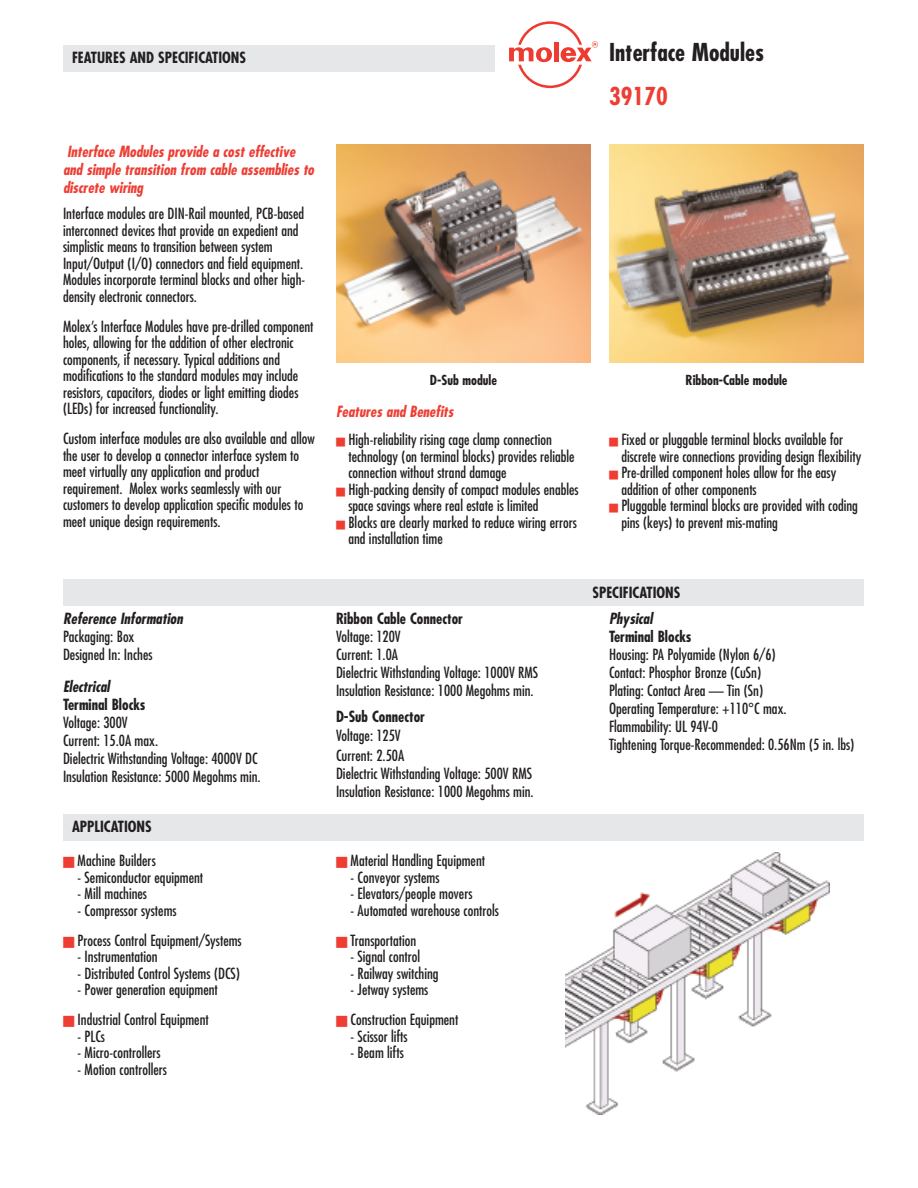
<style>
.page{position:relative;width:918px;height:1188px;background:#fff}
.page>*{position:absolute;margin:0;border:0;box-sizing:border-box;transform-origin:0 0}
.t1{font:700 condensed 24px "Futura";color:#231f20}
.t2{font:700 condensed 24px "Futura";color:#ee3e34}
.t3{font:condensed 15px/16.5px "Futura";color:#231f20}
.t4{font:700 condensed 15px "Futura";color:#231f20}
.t5{font:italic 700 condensed 15px/18px "Futura";color:#ee3e34}
.t6{font:italic 700 condensed 15px "Futura";color:#231f20}
.t7{font:700 condensed 13.5px "Futura";color:#231f20}
.s1{color:#ee3e34}
</style>
<div class="page">
<img style="left:566px;top:853px;width:264px;height:261px">
<div style="left:63px;top:45px;width:432px;height:27px;background:#e6e7e9"></div>
<div style="left:63px;top:579px;width:801px;height:27px;background:#e6e7e9"></div>
<div style="left:63px;top:814px;width:801px;height:27px;background:#e6e7e9"></div>
<svg style="left:509px;top:21px;width:89px;height:67px"></svg>
<img style="left:336px;top:144px;width:255px;height:218px">
<img style="left:609px;top:144px;width:255px;height:218px">
<p class="t4" style="left:72px;top:51px;width:176px">FEATURES AND SPECIFICATIONS</p>
<p class="t5" style="left:63px;top:144px;width:253px">Interface Modules provide a cost effective and simple transition from cable assemblies to discrete wiring</p>
<p class="t3" style="left:63px;top:207px;width:244px">Interface modules are DIN-Rail mounted, PCB-based interconnect devices that provide an expedient and simplistic means to transition between system Input/Output (I/O) connectors and field equipment.<br>Modules incorporate terminal blocks and other high&shy;density electronic connectors.</p>
<p class="t3" style="left:63px;top:319px;width:252px">Molex’s Interface Modules have pre-drilled component holes, allowing for the addition of other electronic components, if necessary. Typical additions and modifications to the standard modules may include resistors, capacitors, diodes or light emitting diodes (LEDs) for increased functionality.</p>
<p class="t3" style="left:63px;top:432px;width:253px">Custom interface modules are also available and allow the user to develop a connector interface system to meet virtually any application and product requirement. Molex works seamlessly with our customers to develop application specific modules to meet unique design requirements.</p>
<p class="t6" style="left:63px;top:612px;width:121px">Reference Information</p>
<p class="t3" style="left:63px;top:628px;width:91px;line-height:18px">Packaging: Box<br>Designed In: Inches</p>
<p class="t6" style="left:63px;top:679px;width:48px">Electrical</p>
<p class="t4" style="left:63px;top:697px;width:84px">Terminal Blocks</p>
<p class="t3" style="left:63px;top:714px;width:199px;line-height:18px">Voltage: 300V<br>Current: 15.0A max.<br>Dielectric Withstanding Voltage: 4000V DC<br>Insulation Resistance: 5000 Megohms min.</p>
<p class="t4" style="left:72px;top:820px;width:81px">APPLICATIONS</p>
<p class="t3" style="left:63px;top:854px;width:94px"><span class="s1">■</span> Machine Builders</p>
<p class="t3" style="left:78px;top:870px;width:127px">- Semiconductor equipment</p>
<p class="t3" style="left:78px;top:887px;width:71px">- Mill machines</p>
<p class="t3" style="left:78px;top:903px;width:101px">- Compressor systems</p>
<p class="t3" style="left:63px;top:933px;width:180px"><span class="s1">■</span> Process Control Equipment/Systems</p>
<p class="t3" style="left:78px;top:950px;width:82px">- Instrumentation</p>
<p class="t3" style="left:78px;top:966px;width:164px">- Distributed Control Systems (DCS)</p>
<p class="t3" style="left:78px;top:983px;width:142px">- Power generation equipment</p>
<p class="t3" style="left:63px;top:1013px;width:147px"><span class="s1">■</span> Industrial Control Equipment</p>
<p class="t3" style="left:78px;top:1029px;width:29px">- PLCs</p>
<p class="t3" style="left:78px;top:1046px;width:85px">- Micro-controllers</p>
<p class="t3" style="left:78px;top:1062px;width:91px">- Motion controllers</p>
<h1 class="t1" style="left:609px;top:42px;width:157px">Interface Modules</h1>
<h1 class="t2" style="left:609px;top:85px;width:60px">39170</h1>
<p class="t7" style="left:430px;top:374px;width:69px">D-Sub module</p>
<p class="t7" style="left:686px;top:374px;width:103px">Ribbon-Cable module</p>
<p class="t5" style="left:336px;top:404px;width:119px">Features and Benefits</p>
<p class="t3" style="left:348px;top:432px;width:228px;text-indent:-12px"><span class="s1">■</span> High-reliability rising cage clamp connection technology (on terminal blocks) provides reliable connection without strand damage</p>
<p class="t3" style="left:348px;top:482px;width:232px;text-indent:-12px"><span class="s1">■</span> High-packing density of compact modules enables space savings where real estate is limited</p>
<p class="t3" style="left:348px;top:515px;width:230px;text-indent:-12px"><span class="s1">■</span> Blocks are clearly marked to reduce wiring errors and installation time</p>
<p class="t3" style="left:621px;top:432px;width:241px;text-indent:-12px"><span class="s1">■</span> Fixed or pluggable terminal blocks available for discrete wire connections providing design flexibility</p>
<p class="t3" style="left:621px;top:465px;width:216px;text-indent:-12px"><span class="s1">■</span> Pre-drilled component holes allow for the easy addition of other components</p>
<p class="t3" style="left:621px;top:498px;width:238px;text-indent:-12px"><span class="s1">■</span> Pluggable terminal blocks are provided with coding pins (keys) to prevent mis-mating</p>
<p class="t4" style="left:336px;top:612px;width:129px">Ribbon Cable Connector</p>
<p class="t3" style="left:336px;top:628px;width:204px;line-height:18px">Voltage: 120V<br>Current: 1.0A<br>Dielectric Withstanding Voltage: 1000V RMS<br>Insulation Resistance: 1000 Megohms min.</p>
<p class="t4" style="left:336px;top:709px;width:91px">D-Sub Connector</p>
<p class="t3" style="left:336px;top:727px;width:70px;line-height:19.5px">Voltage: 125V<br>Current: 2.50A</p>
<p class="t3" style="left:336px;top:765px;width:199px;line-height:18px">Dielectric Withstanding Voltage: 500V RMS<br>Insulation Resistance: 1000 Megohms min.</p>
<p class="t3" style="left:336px;top:854px;width:151px"><span class="s1">■</span> Material Handling Equipment</p>
<p class="t3" style="left:351px;top:870px;width:90px">- Conveyor systems</p>
<p class="t3" style="left:351px;top:887px;width:123px">- Elevators/people movers</p>
<p class="t3" style="left:351px;top:903px;width:150px">- Automated warehouse controls</p>
<p class="t3" style="left:336px;top:933px;width:82px"><span class="s1">■</span> Transportation</p>
<p class="t3" style="left:351px;top:950px;width:71px">- Signal control</p>
<p class="t3" style="left:351px;top:966px;width:90px">- Railway switching</p>
<p class="t3" style="left:351px;top:983px;width:79px">- Jetway systems</p>
<p class="t3" style="left:336px;top:1013px;width:124px"><span class="s1">■</span> Construction Equipment</p>
<p class="t3" style="left:351px;top:1029px;width:59px">- Scissor lifts</p>
<p class="t3" style="left:351px;top:1046px;width:55px">- Beam lifts</p>
<p class="t4" style="left:592px;top:585px;width:89px">SPECIFICATIONS</p>
<p class="t6" style="left:609px;top:612px;width:45px">Physical</p>
<p class="t4" style="left:609px;top:630px;width:84px">Terminal Blocks</p>
<p class="t3" style="left:609px;top:646px;width:247px;line-height:18px">Housing: PA Polyamide (Nylon 6/6)<br>Contact: Phosphor Bronze (CuSn)<br>Plating: Contact Area — Tin (Sn)<br>Operating Temperature: +110°C max.<br>Flammability: UL 94V-0<br>Tightening Torque-Recommended: 0.56Nm (5 in. lbs)</p>
</div>
